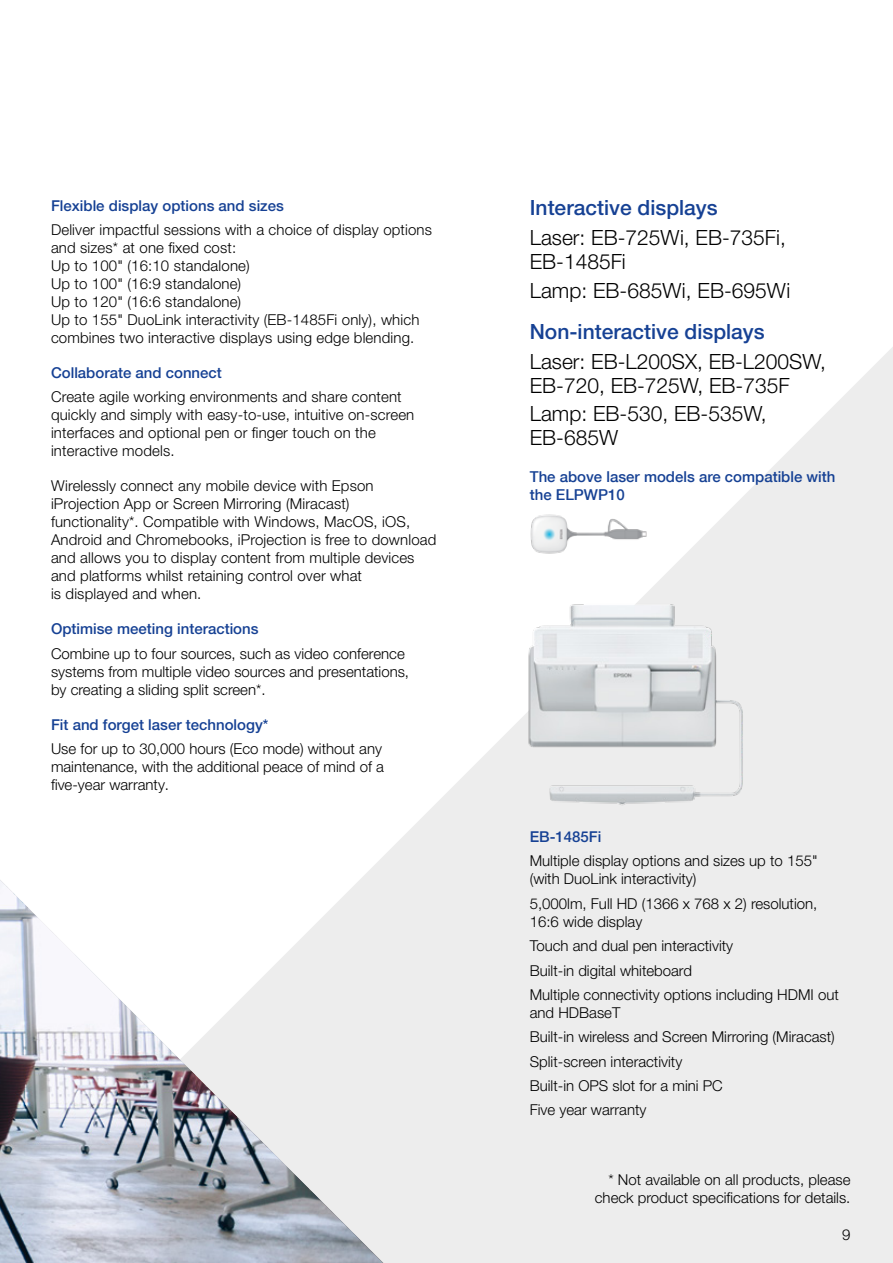
<style>
.page{position:relative;width:893px;height:1263px;background:#fff}
.page>*{position:absolute;margin:0;border:0;box-sizing:border-box;transform-origin:0 0}
.Brochure_Body_Copy{font:300 21px/24px "Helvetica Neue LT Pro";color:#000}
.Brochure_Small_Sub_H{font:500 21px "Helvetica Neue LT Pro";color:#164194}
.Brochure_Body_Copy-2{font:300 15px/18px "Helvetica Neue LT Pro";letter-spacing:.01em;color:#000}
.Brochure_Body_Copy-3{font:500 15px "Helvetica Neue LT Pro";color:#164194}
.intro{font:500 15px/18px "Helvetica Neue LT Com";color:#164194}
.Brochure_Small_Sub_H-2{font:500 15px "Helvetica Neue LT Pro";color:#164194}
</style>
<div class="page">
<svg style="left:360px;top:347px;width:533px;height:916px;fill:#ededed"></svg>
<img style="left:0;top:880px;width:383px;height:383px">
<img style="left:498px;top:570px;width:308px;height:269px">
<img style="left:529px;top:507px;width:119px;height:52px">
<p class="Brochure_Small_Sub_H-2" style="left:51px;top:196px;width:234px">Flexible display options and sizes</p>
<p class="Brochure_Body_Copy-2" style="left:51px;top:220px;width:382px">Deliver impactful sessions with a choice of display options and sizes* at one fixed cost:</p>
<p class="Brochure_Body_Copy-2" style="left:51px;top:256px;width:200px">Up to 100" (16:10 standalone)</p>
<p class="Brochure_Body_Copy-2" style="left:51px;top:274px;width:192px">Up to 100" (16:9 standalone)</p>
<p class="Brochure_Body_Copy-2" style="left:51px;top:292px;width:192px">Up to 120" (16:6 standalone)</p>
<p class="Brochure_Body_Copy-2" style="left:51px;top:310px;width:370px">Up to 155" DuoLink interactivity (EB-1485Fi only), which combines two interactive displays using edge blending.</p>
<p class="Brochure_Body_Copy-3" style="left:51px;top:364px;width:172px">Collaborate and connect</p>
<p class="Brochure_Body_Copy-2" style="left:51px;top:388px;width:365px">Create agile working environments and share content quickly and simply with easy-to-use, intuitive on-screen interfaces and optional pen or finger touch on the interactive models.</p>
<p class="Brochure_Body_Copy-2" style="left:51px;top:477px;width:387px">Wirelessly connect any mobile device with Epson iProjection App or Screen Mirroring (Miracast) functionality*. Compatible with Windows, MacOS, iOS, Android and Chromebooks, iProjection is free to download and allows you to display content from multiple devices and platforms whilst retaining control over what<br>is displayed and when.</p>
<p class="Brochure_Body_Copy-3" style="left:51px;top:620px;width:209px">Optimise meeting interactions</p>
<p class="Brochure_Body_Copy-2" style="left:51px;top:644px;width:360px">Combine up to four sources, such as video conference systems from multiple video sources and presentations, by creating a sliding split screen*.</p>
<p class="Brochure_Body_Copy-3" style="left:51px;top:715px;width:219px">Fit and forget laser technology*</p>
<p class="Brochure_Body_Copy-2" style="left:51px;top:739px;width:334px">Use for up to 30,000 hours (Eco mode) without any maintenance, with the additional peace of mind of a five-year warranty.</p>
<p class="Brochure_Small_Sub_H" style="left:530px;top:195px;width:189px">Interactive displays</p>
<p class="Brochure_Body_Copy" style="left:530px;top:225px;width:258px">Laser: EB-725Wi, EB-735Fi,<br>EB-1485Fi</p>
<p class="Brochure_Body_Copy" style="left:530px;top:278px;width:262px">Lamp: EB-685Wi, EB-695Wi</p>
<p class="Brochure_Small_Sub_H" style="left:530px;top:318px;width:236px">Non-interactive displays</p>
<p class="Brochure_Body_Copy" style="left:530px;top:349px;width:298px">Laser: EB-L200SX, EB-L200SW,<br>EB-720, EB-725W, EB-735F</p>
<p class="Brochure_Body_Copy" style="left:530px;top:401px;width:238px">Lamp: EB-530, EB-535W,<br>EB-685W</p>
<p class="intro" style="left:530px;top:467px;width:307px">The above laser models are compatible with the ELPWP10</p>
<p class="Brochure_Small_Sub_H-2" style="left:530px;top:828px;width:73px">EB-1485Fi</p>
<p class="Brochure_Body_Copy-2" style="left:530px;top:852px;width:289px">Multiple display options and sizes up to 155" (with DuoLink interactivity)</p>
<p class="Brochure_Body_Copy-2" style="left:530px;top:894px;width:289px">5,000lm, Full HD (1366 x 768 x 2) resolution,<br>16:6 wide display</p>
<p class="Brochure_Body_Copy-2" style="left:530px;top:936px;width:205px">Touch and dual pen interactivity</p>
<p class="Brochure_Body_Copy-2" style="left:530px;top:961px;width:164px">Built-in digital whiteboard</p>
<p class="Brochure_Body_Copy-2" style="left:530px;top:985px;width:311px">Multiple connectivity options including HDMI out and HDBaseT</p>
<p class="Brochure_Body_Copy-2" style="left:530px;top:1028px;width:307px">Built-in wireless and Screen Mirroring (Miracast)</p>
<p class="Brochure_Body_Copy-2" style="left:530px;top:1052px;width:154px">Split-screen interactivity</p>
<p class="Brochure_Body_Copy-2" style="left:530px;top:1076px;width:195px">Built-in OPS slot for a mini PC</p>
<p class="Brochure_Body_Copy-2" style="left:530px;top:1101px;width:118px">Five year warranty</p>
<p class="Brochure_Body_Copy-2" style="left:595px;top:1171px;width:257px;text-align:right">* Not available on all products, please check product specifications for details.</p>
<p class="Brochure_Body_Copy-2" style="left:842px;top:1225px;width:10px">9</p>
</div>
